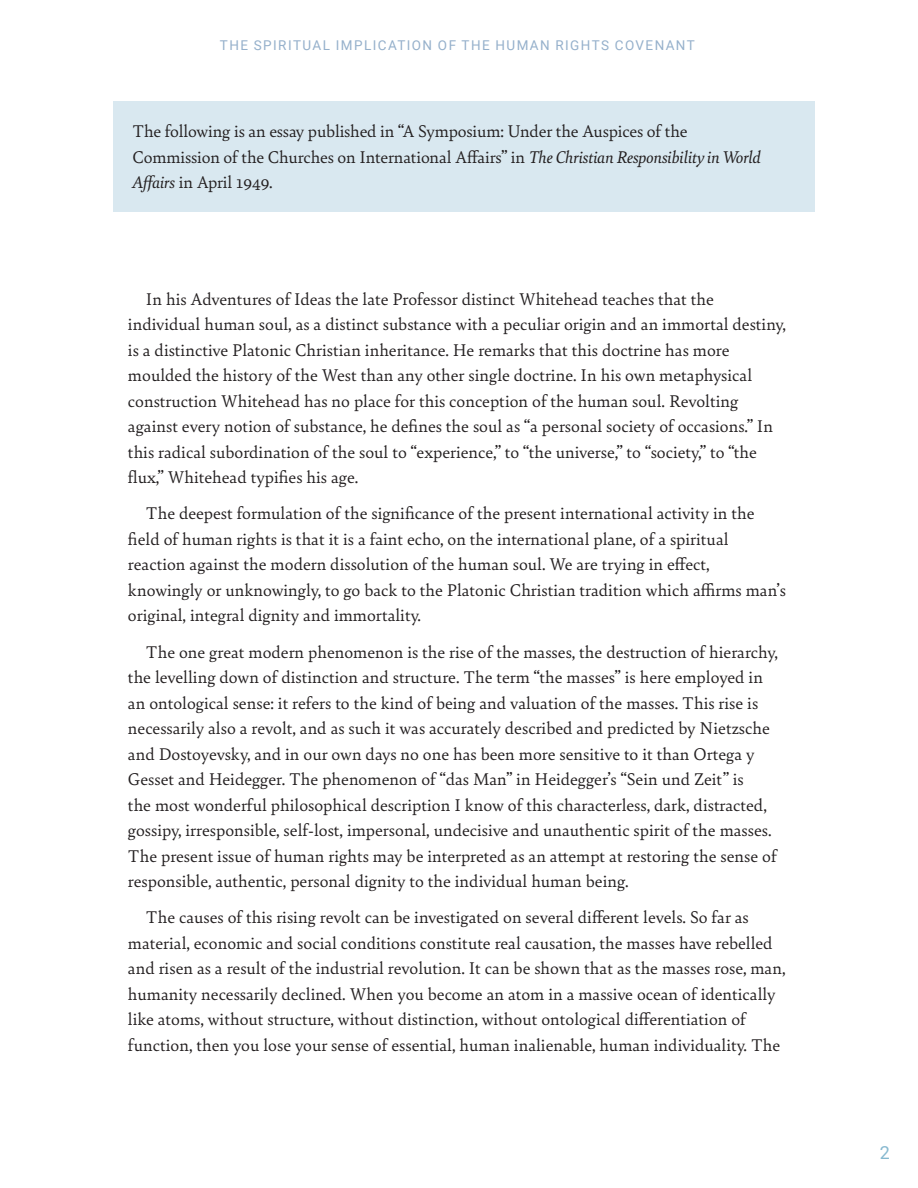
<style>
.page{position:relative;width:918px;height:1188px;background:#fff}
.page>*{position:absolute;margin:0;border:0;box-sizing:border-box;transform-origin:0 0}
.Body_Text{font:18px/25.5px "Bely";color:#231f20}
.t1{font:18px "Roboto";color:#1f7ca7}
.t2{font:13.5px "Roboto";letter-spacing:.105em;color:#95b0cb}
.s1{font-style:italic}
</style>
<div class="page">
<div style="left:113px;top:101px;width:702px;height:111px;background:#d9e8f0"></div>
<p class="t2" style="left:220px;top:36px;width:477px">THE SPIRITUAL IMPLICATION OF THE HUMAN RIGHTS COVENANT</p>
<p class="Body_Text" style="left:133px;top:117px;width:630px">The following is an essay published in “A Symposium: Under the Auspices of the<br>Commission of the Churches on International Affairs” in <span class="s1">The Christian Responsibility in World<br>Affairs</span> in April 1949.</p>
<p class="Body_Text" style="left:128px;top:285px;width:659px;text-indent:18px">In his Adventures of Ideas the late Professor distinct Whitehead teaches that the individual human soul, as a distinct substance with a peculiar origin and an immortal destiny, is a distinctive Platonic Christian inheritance. He remarks that this doctrine has more moulded the history of the West than any other single doctrine. In his own metaphysical construction Whitehead has no place for this conception of the human soul. Revolting against every notion of substance, he defines the soul as “a personal society of occasions.” In this radical subordination of the soul to “experience,” to “the universe,” to “society,” to “the flux,” Whitehead typifies his age.</p>
<p class="Body_Text" style="left:128px;top:500px;width:659px;text-indent:18px">The deepest formulation of the significance of the present international activity in the field of human rights is that it is a faint echo, on the international plane, of a spiritual reaction against the modern dissolution of the human soul. We are trying in effect, knowingly or unknowingly, to go back to the Platonic Christian tradition which affirms man’s original, integral dignity and immortality.</p>
<p class="Body_Text" style="left:128px;top:638px;width:651px;text-indent:18px">The one great modern phenomenon is the rise of the masses, the destruction of hierarchy, the levelling down of distinction and structure. The term “the masses” is here employed in an ontological sense: it refers to the kind of being and valuation of the masses. This rise is necessarily also a revolt, and as such it was accurately described and predicted by Nietzsche and Dostoyevsky, and in our own days no one has been more sensitive to it than Ortega y Gesset and Heidegger. The phenomenon of “das Man” in Heidegger’s “Sein und Zeit” is<br>the most wonderful philosophical description I know of this characterless, dark, distracted, gossipy, irresponsible, self-lost, impersonal, undecisive and unauthentic spirit of the masses.<br>The present issue of human rights may be interpreted as an attempt at restoring the sense of responsible, authentic, personal dignity to the individual human being.</p>
<p class="Body_Text" style="left:128px;top:904px;width:659px;text-indent:18px">The causes of this rising revolt can be investigated on several different levels. So far as material, economic and social conditions constitute real causation, the masses have rebelled and risen as a result of the industrial revolution. It can be shown that as the masses rose, man, humanity necessarily declined. When you become an atom in a massive ocean of identically like atoms, without structure, without distinction, without ontological differentiation of function, then you lose your sense of essential, human inalienable, human individuality. The</p>
<p class="t1" style="left:879px;top:1140px;width:12px">2</p>
</div>
